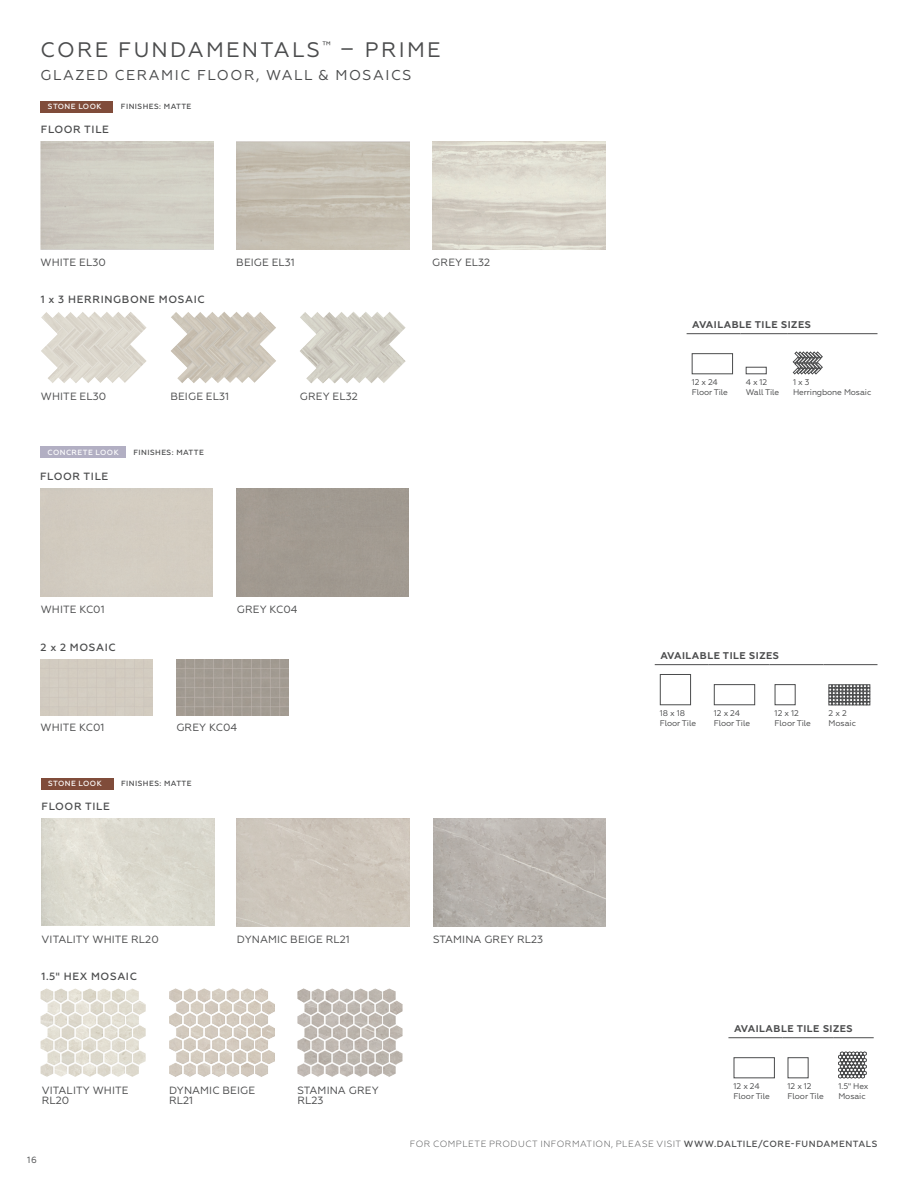
<style>
.page{position:relative;width:918px;height:1188px;background:#fff}
.page>*{position:absolute;margin:0;border:0;box-sizing:border-box;transform-origin:0 0}
.t1{font:21px "Geometria";letter-spacing:.11em;color:#4b4c4d}
.t2{font:14.25px "Geometria";letter-spacing:.11em;color:#4b4c4d}
.t3{font:10.5px/10.5px "Geometria";letter-spacing:.01em;color:#4b4c4d}
.t4{font:500 10.5px "Geometria";letter-spacing:.06em;color:#4b4c4d}
.t5{font:700 9.75px "Geometria";letter-spacing:.05em;color:#4b4c4d}
.t6{font:300 9px "Geometria";letter-spacing:.055em;color:#4b4c4d}
.t7{font:9px "Geometria";color:#4b4c4d}
.t8{font:8.25px/10.5px "Geometria";letter-spacing:-.01em;color:#4b4c4d}
.t9{font:500 7.5px "Geometria";letter-spacing:.06em;color:#4b4c4d}
.t10{font:500 7.5px "Geometria";letter-spacing:.06em;color:#fff}
.s1{font-weight:500}
</style>
<div class="page">
<div style="left:40px;top:446px;width:86px;height:12px;background:#b2afc3"></div>
<img style="left:176px;top:660px;width:113px;height:56px">
<img style="left:432px;top:142px;width:173px;height:108px">
<div style="left:40px;top:101px;width:73px;height:12px;background:#804c3a"></div>
<img style="left:41px;top:312px;width:106px;height:71px">
<img style="left:171px;top:312px;width:105px;height:71px">
<img style="left:300px;top:312px;width:106px;height:71px">
<hr style="left:687px;top:333px;width:54px;height:1px;background:#4b4c4d">
<hr style="left:741px;top:333px;width:47px;height:1px;background:#4b4c4d">
<hr style="left:788px;top:333px;width:89px;height:1px;background:#4b4c4d">
<div style="left:692px;top:353px;width:41px;height:21px;background:#fff;border:1px solid #4b4c4d"></div>
<svg style="left:793px;top:351px;width:30px;height:23px"></svg>
<div style="left:746px;top:367px;width:21px;height:7px;background:#fff;border:1px solid #4b4c4d"></div>
<hr style="left:655px;top:664px;width:54px;height:1px;background:#4b4c4d">
<hr style="left:709px;top:664px;width:61px;height:1px;background:#4b4c4d">
<hr style="left:770px;top:664px;width:54px;height:1px;background:#4b4c4d">
<hr style="left:824px;top:664px;width:54px;height:1px;background:#4b4c4d">
<div style="left:660px;top:674px;width:31px;height:31px;background:#fff;border:1px solid #4b4c4d"></div>
<div style="left:714px;top:684px;width:41px;height:21px;background:#fff;border:1px solid #4b4c4d"></div>
<div style="left:775px;top:684px;width:21px;height:21px;background:#fff;border:1px solid #4b4c4d"></div>
<svg style="left:828px;top:684px;width:42px;height:21px"></svg>
<img style="left:40px;top:988px;width:106px;height:89px">
<img style="left:169px;top:988px;width:105px;height:89px">
<img style="left:297px;top:988px;width:106px;height:89px">
<img style="left:42px;top:818px;width:172px;height:108px">
<div style="left:237px;top:818px;width:173px;height:108px;background:#cdc6bb"></div>
<img style="left:433px;top:818px;width:173px;height:108px">
<div style="left:41px;top:778px;width:73px;height:11px;background:#804c3a"></div>
<hr style="left:728px;top:1037px;width:54px;height:1px;background:#4b4c4d">
<hr style="left:782px;top:1037px;width:51px;height:1px;background:#4b4c4d">
<hr style="left:833px;top:1037px;width:41px;height:1px;background:#4b4c4d">
<div style="left:734px;top:1057px;width:41px;height:21px;background:#fff;border:1px solid #4b4c4d"></div>
<div style="left:788px;top:1057px;width:21px;height:21px;background:#fff;border:1px solid #4b4c4d"></div>
<svg style="left:838px;top:1052px;width:29px;height:26px"></svg>
<h1 class="t1" style="left:41px;top:38px;width:402px">CORE FUNDAMENTALS<sup>™</sup> – PRIME</h1>
<h2 class="t2" style="left:41px;top:67px;width:372px">GLAZED CERAMIC FLOOR, WALL &amp; MOSAICS</h2>
<p class="t10" style="left:48px;top:103px;width:55px">STONE LOOK</p>
<p class="t9" style="left:121px;top:102px;width:72px">FINISHES: MATTE</p>
<p class="t4" style="left:41px;top:123px;width:70px">FLOOR TILE</p>
<p class="t3" style="left:41px;top:257px;width:67px">WHITE EL30</p>
<p class="t3" style="left:236px;top:257px;width:60px">BEIGE EL31</p>
<p class="t3" style="left:432px;top:257px;width:59px">GREY EL32</p>
<p class="t4" style="left:41px;top:293px;width:165px">1 x 3 HERRINGBONE MOSAIC</p>
<p class="t3" style="left:41px;top:391px;width:67px">WHITE EL30</p>
<p class="t3" style="left:170px;top:391px;width:60px">BEIGE EL31</p>
<p class="t3" style="left:300px;top:391px;width:59px">GREY EL32</p>
<p class="t10" style="left:48px;top:448px;width:73px">CONCRETE LOOK</p>
<p class="t9" style="left:133px;top:448px;width:72px">FINISHES: MATTE</p>
<p class="t4" style="left:40px;top:470px;width:70px">FLOOR TILE</p>
<p class="t3" style="left:41px;top:604px;width:65px">WHITE KC01</p>
<p class="t3" style="left:237px;top:604px;width:62px">GREY KC04</p>
<p class="t4" style="left:40px;top:641px;width:77px">2 x 2 MOSAIC</p>
<p class="t3" style="left:41px;top:722px;width:65px">WHITE KC01</p>
<p class="t3" style="left:176px;top:722px;width:62px">GREY KC04</p>
<p class="t10" style="left:48px;top:779px;width:55px">STONE LOOK</p>
<p class="t9" style="left:121px;top:779px;width:72px">FINISHES: MATTE</p>
<p class="t4" style="left:42px;top:800px;width:70px">FLOOR TILE</p>
<p class="t3" style="left:42px;top:934px;width:119px">VITALITY WHITE RL20</p>
<p class="t3" style="left:237px;top:934px;width:114px">DYNAMIC BEIGE RL21</p>
<p class="t3" style="left:433px;top:934px;width:112px">STAMINA GREY RL23</p>
<p class="t4" style="left:42px;top:970px;width:97px">1.5" HEX MOSAIC</p>
<p class="t3" style="left:42px;top:1085px;width:88px">VITALITY WHITE<br>RL20</p>
<p class="t3" style="left:169px;top:1085px;width:88px">DYNAMIC BEIGE<br>RL21</p>
<p class="t3" style="left:297px;top:1085px;width:83px">STAMINA GREY<br>RL23</p>
<p class="t5" style="left:692px;top:319px;width:120px">AVAILABLE TILE SIZES</p>
<p class="t8" style="left:692px;top:377px;width:38px">12 x 24<br>Floor Tile</p>
<p class="t8" style="left:746px;top:377px;width:35px">4 x 12<br>Wall Tile</p>
<p class="t8" style="left:793px;top:377px;width:80px">1 x 3<br>Herringbone Mosaic</p>
<p class="t5" style="left:660px;top:650px;width:120px">AVAILABLE TILE SIZES</p>
<p class="t8" style="left:660px;top:708px;width:38px">18 x 18<br>Floor Tile</p>
<p class="t8" style="left:714px;top:708px;width:38px">12 x 24<br>Floor Tile</p>
<p class="t8" style="left:775px;top:708px;width:38px">12 x 12<br>Floor Tile</p>
<p class="t8" style="left:829px;top:708px;width:29px">2 x 2<br>Mosaic</p>
<p class="t5" style="left:734px;top:1023px;width:120px">AVAILABLE TILE SIZES</p>
<p class="t8" style="left:734px;top:1081px;width:38px">12 x 24<br>Floor Tile</p>
<p class="t8" style="left:788px;top:1081px;width:38px">12 x 12<br>Floor Tile</p>
<p class="t8" style="left:838px;top:1081px;width:32px">1.5" Hex<br>Mosaic</p>
<p class="t7" style="left:27px;top:1154px;width:12px">16</p>
<p class="t6" style="left:410px;top:1139px;width:469px">FOR COMPLETE PRODUCT INFORMATION, PLEASE VISIT <span class="s1">WWW.DALTILE/CORE-FUNDAMENTALS</span></p>
</div>
